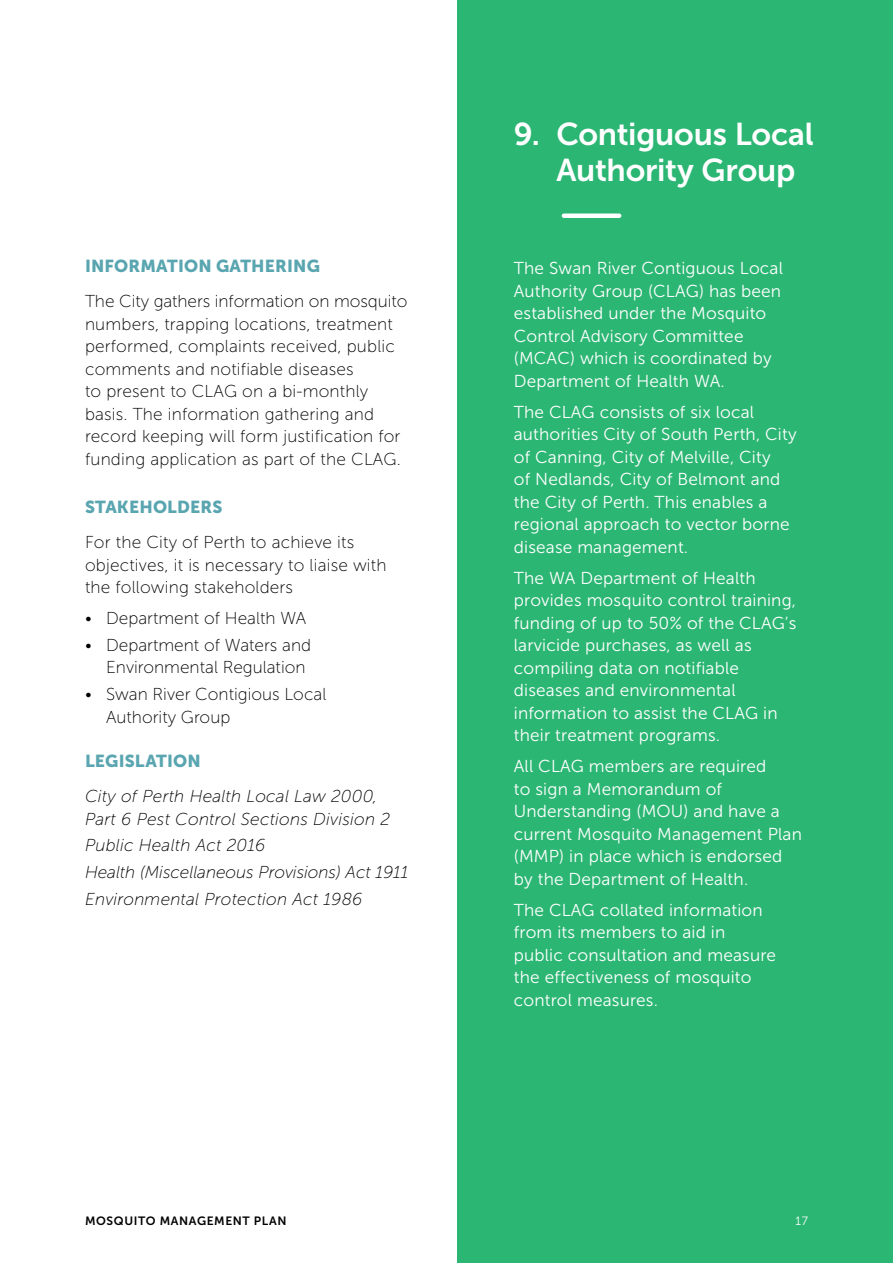
<style>
.page{position:relative;width:893px;height:1263px;background:#fff}
.page>*{position:absolute;margin:0;border:0;box-sizing:border-box;transform-origin:0 0}
.t1{font:31.5px/36px "Museo Sans 700";letter-spacing:-.005em;color:#fff}
.t2{font:17.25px/22.5px "Museo Sans 300";letter-spacing:.01em;color:#fff}
.t3{font:17.25px/22.5px "Museo Sans 100";letter-spacing:.01em;color:#000}
.t4{font:italic 17.25px/26.7px "Museo Sans 100";letter-spacing:.01em;color:#000}
.t5{font:17.25px "Museo Sans 900";letter-spacing:.01em;color:#59a5b0}
.t6{font:12px "Museo Sans 700";letter-spacing:.05em;color:#000}
.t7{font:12px "Museo Sans 300";color:#fff}
.s1{color:#2bb673}
</style>
<div class="page">
<div style="left:457px;top:0;width:436px;height:1263px;background:#2bb673"></div>
<div style="left:564px;top:213px;width:55px;height:5px;background:#fff"></div>
<p class="t5" style="left:85px;top:256px;width:236px">INFORMATION GATHERING</p>
<p class="t3" style="left:85px;top:290px;width:324px">The City gathers information on mosquito numbers, trapping locations, treatment performed, complaints received, public comments and notifiable diseases<br>to present to CLAG on a bi-monthly basis. The information gathering and record keeping will form justification for funding application as part of the CLAG.</p>
<p class="t5" style="left:85px;top:497px;width:139px">STAKEHOLDERS</p>
<p class="t3" style="left:85px;top:531px;width:303px">For the City of Perth to achieve its objectives, it is necessary to liaise with the following stakeholders</p>
<p class="t3" style="left:85px;top:607px;width:223px">• Department of Health WA</p>
<p class="t3" style="left:106px;top:634px;width:207px;text-indent:-21px">• Department of Waters and<br>Environmental Regulation</p>
<p class="t3" style="left:106px;top:683px;width:222px;text-indent:-21px">• Swan River Contigious Local<br>Authority Group</p>
<p class="t5" style="left:85px;top:751px;width:117px">LEGISLATION</p>
<p class="t4" style="left:85px;top:785px;width:306px;line-height:22.5px">City of Perth Health Local Law 2000,<br>Part 6 Pest Control Sections Division 2</p>
<p class="t4" style="left:85px;top:832px;width:325px">Public Health Act 2016<br>Health (Miscellaneous Provisions) Act 1911<br>Environmental Protection Act 1986</p>
<h1 class="t1" style="left:556px;top:116px;width:317px;text-indent:-43px">9. Contiguous Local<br>Authority Group<span class="s1">ment</span></h1>
<p class="t2" style="left:514px;top:257px;width:271px">The Swan River Contiguous Local<br>Authority Group (CLAG) has been established under the Mosquito<br>Control Advisory Committee (MCAC) which is coordinated by<br>Department of Health WA.</p>
<p class="t2" style="left:514px;top:401px;width:284px">The CLAG consists of six local authorities City of South Perth, City of Canning, City of Melville, City<br>of Nedlands, City of Belmont and the City of Perth. This enables a regional approach to vector borne disease management.</p>
<p class="t2" style="left:514px;top:567px;width:284px">The WA Department of Health provides mosquito control training, funding of up to 50% of the CLAG’s larvicide purchases, as well as compiling data on notifiable diseases and environmental information to assist the CLAG in their treatment programs.</p>
<p class="t2" style="left:514px;top:755px;width:290px">All CLAG members are required<br>to sign a Memorandum of<br>Understanding (MOU) and have a current Mosquito Management Plan (MMP) in place which is endorsed by the Department of Health.</p>
<p class="t2" style="left:514px;top:899px;width:264px">The CLAG collated information from its members to aid in public consultation and measure the effectiveness of mosquito control measures.</p>
<p class="t6" style="left:85px;top:1214px;width:203px">MOSQUITO MANAGEMENT PLAN</p>
<p class="t7" style="left:795px;top:1214px;width:14px">17</p>
</div>
